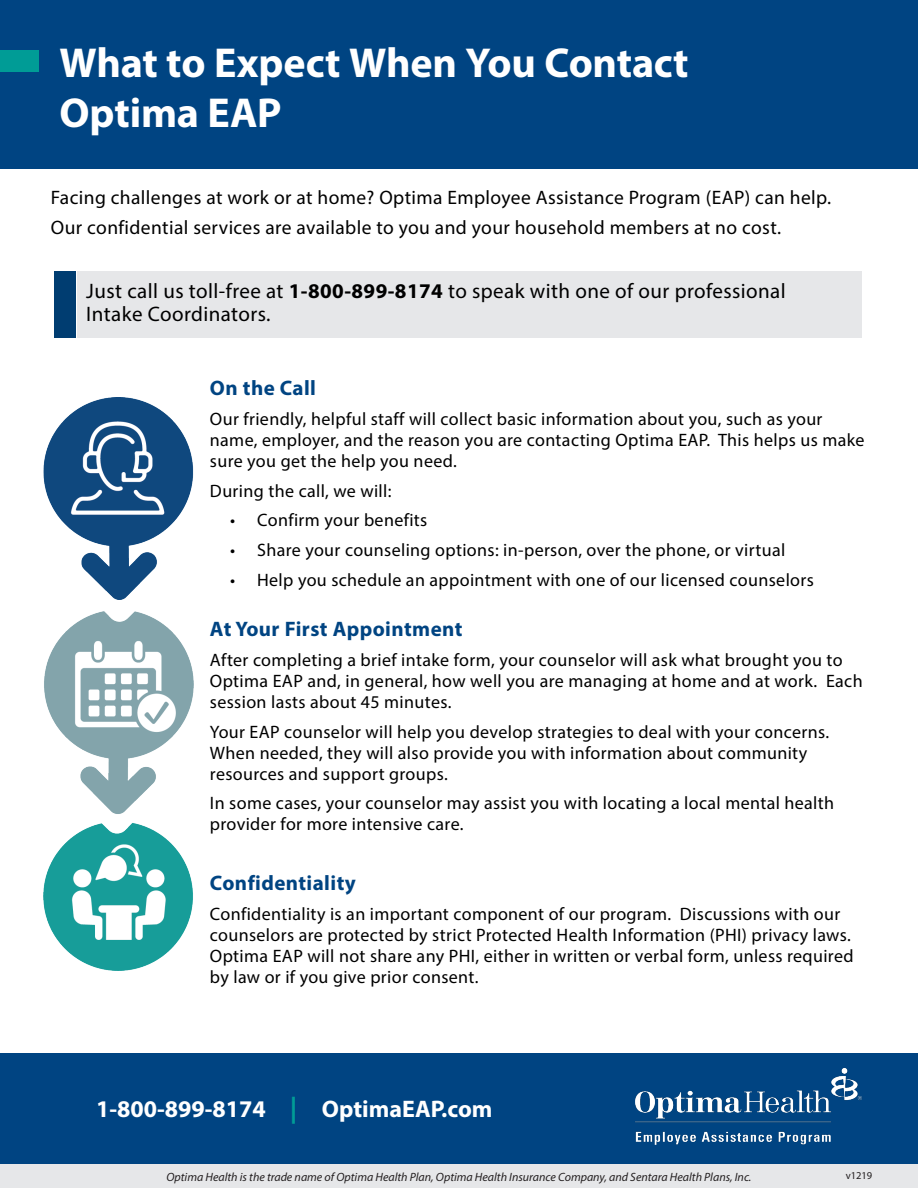
<style>
.page{position:relative;width:918px;height:1188px;background:#fff}
.page>*{position:absolute;margin:0;border:0;box-sizing:border-box;transform-origin:0 0}
.t1{font:700 42px/49.5px "Myriad Pro";letter-spacing:-.005em;color:#fff}
.t2{font:700 24px "Myriad Pro";color:#fff}
.Paragraph_Style_1{font:21px/22.5px "Myriad Pro";letter-spacing:.02em;color:#000}
.Paragraph_Style_1-2{font:700 21px "Myriad Pro";letter-spacing:.02em;color:#004482}
.Paragraph_Style_1-3{font:19.5px "Myriad Pro";letter-spacing:.02em;color:#000}
.Paragraph_Style_1-4{font:18px/21px "Myriad Pro";letter-spacing:.02em;color:#000}
.t3{font:italic 12px "Myriad Pro";color:#231f20}
.t4{font:10.5px "Myriad Pro";color:#231f20}
.s1{font-weight:700}
.s2{font-size:27px;color:#009c96}
</style>
<div class="page">
<div style="left:0;top:0;width:918px;height:168px;background:#004482"></div>
<div style="left:0;top:1053px;width:918px;height:112px;background:#004482"></div>
<div style="left:0;top:1165px;width:918px;height:23px;background:#e6e7e9"></div>
<div style="left:0;top:50px;width:39px;height:22px;background:#009c96"></div>
<img style="left:635px;top:1068px;width:227px;height:77px">
<div style="left:54px;top:272px;width:22px;height:66px;background:#003d71"></div>
<div style="left:78px;top:272px;width:784px;height:66px;background:#e6e7e9"></div>
<img style="left:43px;top:397px;width:151px;height:574px">
<p class="t1" style="left:59px;top:37px;width:631px">What to Expect When You Contact<br>Optima EAP</p>
<p class="Paragraph_Style_1-3" style="left:51px;top:186px;width:782px">Facing challenges at work or at home? Optima Employee Assistance Program (EAP) can help.</p>
<p class="Paragraph_Style_1-3" style="left:51px;top:215px;width:732px">Our confidential services are available to you and your household members at no cost.</p>
<p class="Paragraph_Style_1" style="left:86px;top:279px;width:701px">Just call us toll-free at <span class="s1">1-800-899-8174</span> to speak with one of our professional<br>Intake Coordinators.</p>
<p class="Paragraph_Style_1-2" style="left:210px;top:375px;width:108px">On the Call</p>
<p class="Paragraph_Style_1-4" style="left:210px;top:408px;width:656px">Our friendly, helpful staff will collect basic information about you, such as your name, employer, and the reason you are contacting Optima EAP. This helps us make sure you get the help you need.</p>
<p class="Paragraph_Style_1-4" style="left:210px;top:480px;width:183px">During the call, we will:</p>
<p class="Paragraph_Style_1-4" style="left:230px;top:510px;width:199px">• Confirm your benefits</p>
<p class="Paragraph_Style_1-4" style="left:230px;top:539px;width:557px">• Share your counseling options: in-person, over the phone, or virtual</p>
<p class="Paragraph_Style_1-4" style="left:230px;top:569px;width:585px">• Help you schedule an appointment with one of our licensed counselors</p>
<p class="Paragraph_Style_1-2" style="left:210px;top:616px;width:254px">At Your First Appointment</p>
<p class="Paragraph_Style_1-4" style="left:210px;top:649px;width:654px">After completing a brief intake form, your counselor will ask what brought you to<br>Optima EAP and, in general, how well you are managing at home and at work. Each session lasts about 45 minutes.</p>
<p class="Paragraph_Style_1-4" style="left:210px;top:721px;width:621px">Your EAP counselor will help you develop strategies to deal with your concerns.<br>When needed, they will also provide you with information about community resources and support groups.</p>
<p class="Paragraph_Style_1-4" style="left:210px;top:792px;width:626px">In some cases, your counselor may assist you with locating a local mental health provider for more intensive care.</p>
<p class="Paragraph_Style_1-2" style="left:210px;top:869px;width:147px">Confidentiality</p>
<p class="Paragraph_Style_1-4" style="left:210px;top:903px;width:645px">Confidentiality is an important component of our program. Discussions with our counselors are protected by strict Protected Health Information (PHI) privacy laws.<br>Optima EAP will not share any PHI, either in written or verbal form, unless required by law or if you give prior consent.</p>
<p class="t2" style="left:96px;top:1093px;width:398px">1-800-899-8174 <span class="s2">|</span> OptimaEAP.com</p>
<p class="t3" style="left:166px;top:1170px;width:587px">Optima Health is the trade name of Optima Health Plan, Optima Health Insurance Company, and Sentara Health Plans, Inc.</p>
<p class="t4" style="left:846px;top:1169px;width:28px">v1219</p>
</div>
